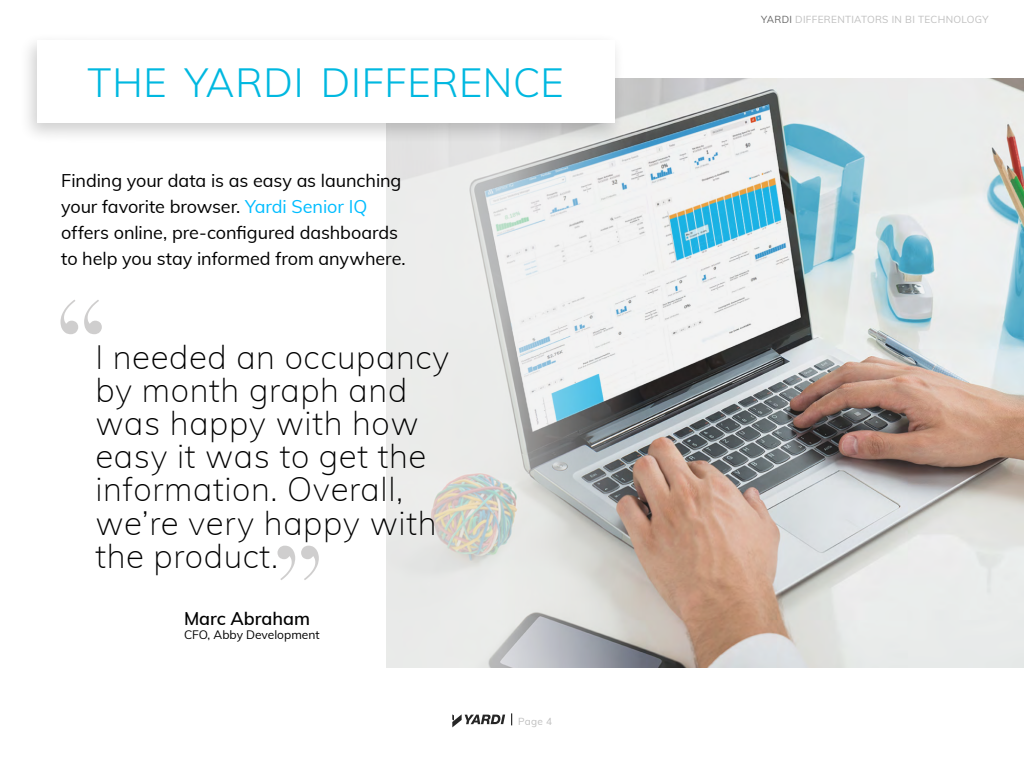
<style>
.page{position:relative;width:1024px;height:768px;background:#fff}
.page>*{position:absolute;margin:0;border:0;box-sizing:border-box;transform-origin:0 0}
.t1{font:126.9px "Didot";color:#fff}
.t2{font:126.9px "Didot";color:#787473}
.t3{font:300 39.9px "Muli";letter-spacing:.015em;color:#00b8e0}
.t4{font:200 33px/33.2px "Muli";letter-spacing:.02em;color:#000}
.t5{font:18px/26px "Muli";letter-spacing:-.005em;color:#000}
.t6{font:600 18px "Muli";color:#000}
.t7{font:12px "Muli";color:#000}
.t8{font:10px "Muli";letter-spacing:.03em;color:#bfbfbf}
.s1{color:#00bdff}
.s2{color:#666}
</style>
<div class="page">
<svg style="left:386px;top:79px;width:638px;height:589px;background:#cacbca"></svg>
<svg style="left:452px;top:714px;width:53px;height:13px"></svg>
<svg style="left:511px;top:713px;width:1px;height:12px"></svg>
<div style="left:18px;top:32px;width:607px;height:112px;background:#000;opacity:.19"></div>
<div style="left:37px;top:40px;width:578px;height:83px;background:#fff"></div>
<h2 class="t3" style="left:88px;top:54px;width:478px">THE YARDI DIFFERENCE</h2>
<p class="t5" style="left:61px;top:167px;width:346px">Finding your data is as easy as launching your favorite browser. <span class="s1">Yardi Senior IQ </span>offers online, pre-configured dashboards to help you stay informed from anywhere.</p>
<h1 class="t1" style="left:66px;top:264px;width:58px">“</h1>
<h3 class="t4" style="left:95px;top:339px;width:356px">I needed an occupancy by month graph and was happy with how easy it was to get the information. Overall, we’re very happy with the product.</h3>
<h1 class="t2" style="left:270px;top:518px;width:58px">”</h1>
<p class="t6" style="left:184px;top:605px;width:128px">Marc Abraham</p>
<p class="t7" style="left:184px;top:626px;width:137px">CFO, Abby Development</p>
<p class="t8" style="left:518px;top:714px;width:35px">Page 4</p>
<p class="t8" style="left:761px;top:12px;width:229px"><span class="s2">YARDI</span> DIFFERENTIATORS IN BI TECHNOLOGY</p>
</div>
